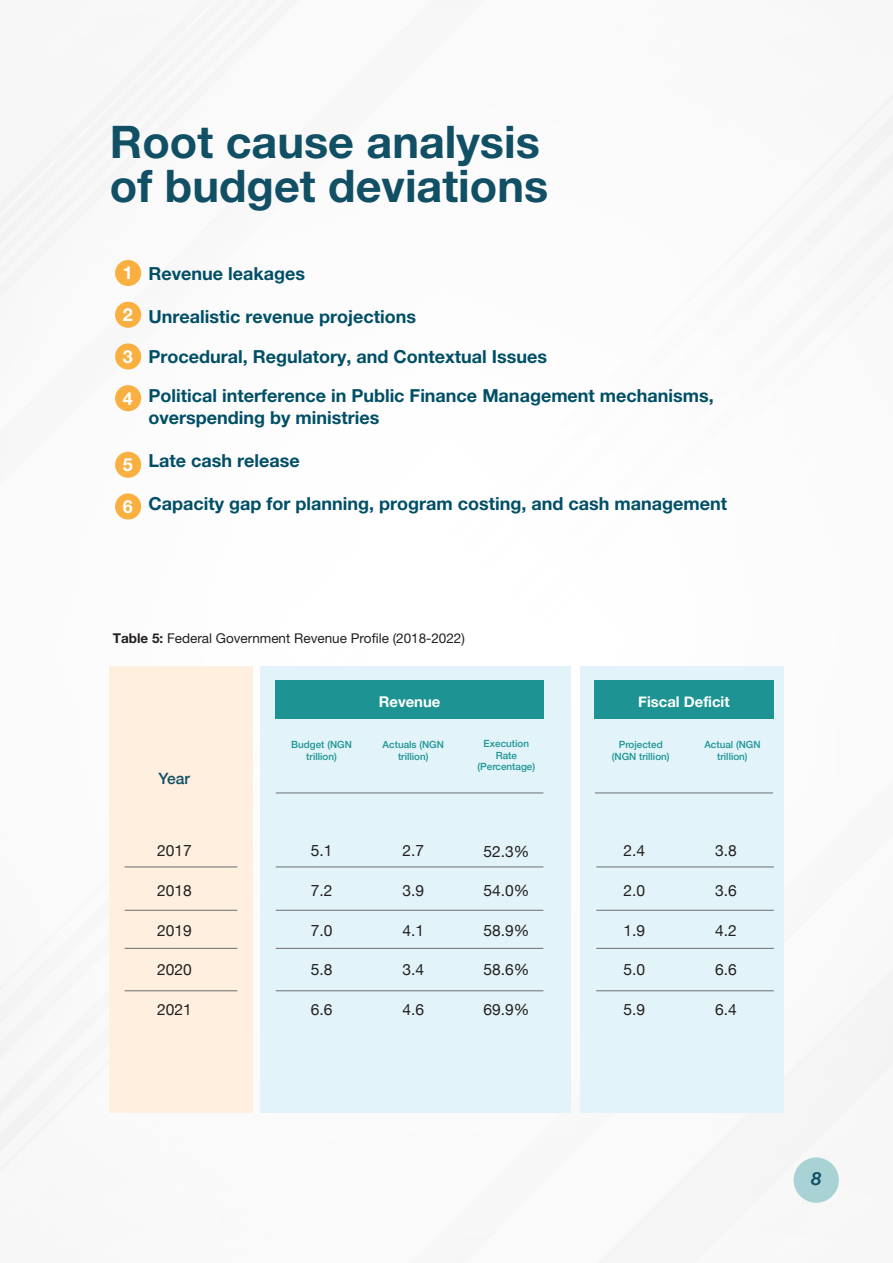
<style>
.page{position:relative;width:893px;height:1263px;background:#fff}
.page>*{position:absolute;margin:0;border:0;box-sizing:border-box;transform-origin:0 0}
.t1{font:700 45px/43.5px "Helvetica Neue LT Pro";color:#114f65}
.t2{font:700 18px/21.6px "Helvetica Neue LT Pro";color:#004f66}
.t3{font:700 18px "Helvetica Neue LT Pro";color:#fff}
.t4{font:italic 500 18px "Helvetica Neue LT Pro";color:#114f65}
.t5{font:15.6px "Helvetica Neue";color:#231f20}
.t6{font:500 15.6px "Helvetica Neue";color:#105065}
.t7{font:700 14.85px "Helvetica Neue";color:#fff}
.t8{font:13.5px "Helvetica Neue LT Pro";color:#231f20}
.t9{font:500 9.9px/11.6px "Helvetica Neue";color:#1d9493;text-align:center}
.s1{font-weight:700}
</style>
<div class="page">
<img style="left:0;top:0;width:893px;height:1263px">
<div style="left:794px;top:1157px;width:45px;height:46px;background:#a9d2d5;border-radius:50%"></div>
<div style="left:115px;top:260px;width:26px;height:26px;background:#fab040;border-radius:50%"></div>
<div style="left:115px;top:302px;width:26px;height:26px;background:#fab040;border-radius:50%"></div>
<div style="left:115px;top:343px;width:26px;height:27px;background:#fab040;border-radius:50%"></div>
<div style="left:115px;top:385px;width:26px;height:26px;background:#fab040;border-radius:50%"></div>
<div style="left:115px;top:452px;width:26px;height:26px;background:#fab040;border-radius:50%"></div>
<div style="left:115px;top:493px;width:26px;height:26px;background:#fab040;border-radius:50%"></div>
<div style="left:109px;top:666px;width:144px;height:447px;background:#feefde"></div>
<div style="left:260px;top:666px;width:311px;height:447px;background:#e2f4f9"></div>
<hr style="left:125px;top:867px;width:112px;height:1px;background:#6c6d70">
<hr style="left:125px;top:910px;width:112px;height:1px;background:#6c6d70">
<hr style="left:125px;top:948px;width:112px;height:1px;background:#6c6d70">
<hr style="left:125px;top:990px;width:112px;height:1px;background:#6c6d70">
<hr style="left:276px;top:867px;width:267px;height:1px;background:#6c6d70">
<hr style="left:276px;top:910px;width:267px;height:1px;background:#6c6d70">
<hr style="left:276px;top:948px;width:267px;height:1px;background:#6c6d70">
<hr style="left:276px;top:990px;width:267px;height:1px;background:#6c6d70">
<hr style="left:276px;top:793px;width:267px;height:1px;background:#6c6d70">
<div style="left:275px;top:680px;width:268px;height:38px;background:#1d9493"></div>
<div style="left:579px;top:666px;width:204px;height:447px;background:#e2f4f9"></div>
<hr style="left:595px;top:793px;width:178px;height:1px;background:#6c6d70">
<div style="left:594px;top:680px;width:180px;height:38px;background:#1d9493"></div>
<hr style="left:596px;top:867px;width:178px;height:1px;background:#6c6d70">
<hr style="left:596px;top:910px;width:178px;height:1px;background:#6c6d70">
<hr style="left:596px;top:948px;width:178px;height:1px;background:#6c6d70">
<hr style="left:596px;top:990px;width:178px;height:1px;background:#6c6d70">
<p class="t1" style="left:110px;top:119px;width:440px">Root cause analysis of budget deviations</p>
<p class="t3" style="left:123px;top:262px;width:12px">1</p>
<p class="t3" style="left:123px;top:304px;width:12px">2</p>
<p class="t3" style="left:123px;top:345px;width:12px">3</p>
<p class="t3" style="left:123px;top:387px;width:12px">4</p>
<p class="t3" style="left:123px;top:454px;width:12px">5</p>
<p class="t3" style="left:123px;top:495px;width:12px">6</p>
<p class="t2" style="left:148px;top:262px;width:158px">Revenue leakages</p>
<p class="t2" style="left:148px;top:306px;width:269px">Unrealistic revenue projections</p>
<p class="t2" style="left:148px;top:345px;width:400px">Procedural, Regulatory, and Contextual Issues</p>
<p class="t2" style="left:148px;top:385px;width:567px">Political interference in Public Finance Management mechanisms, overspending by ministries</p>
<p class="t2" style="left:148px;top:450px;width:153px">Late cash release</p>
<p class="t2" style="left:148px;top:493px;width:580px">Capacity gap for planning, program costing, and cash management</p>
<p class="t8" style="left:113px;top:630px;width:354px"><span class="s1">Table 5:</span> Federal Government Revenue Profile (2018-2022)</p>
<p class="t6" style="left:158px;top:766px;width:33px">Year</p>
<p class="t5" style="left:157px;top:840px;width:36px">2017</p>
<p class="t5" style="left:157px;top:879px;width:36px">2018</p>
<p class="t5" style="left:157px;top:919px;width:36px">2019</p>
<p class="t5" style="left:157px;top:958px;width:36px">2020</p>
<p class="t5" style="left:157px;top:998px;width:36px">2021</p>
<p class="t7" style="left:379px;top:690px;width:63px">Revenue</p>
<p class="t9" style="left:291px;top:738px;width:62px">Budget (NGN trillion)</p>
<p class="t9" style="left:383px;top:738px;width:63px">Actuals (NGN trillion)</p>
<p class="t9" style="left:477px;top:737px;width:59px">Execution<br>Rate (Percentage)</p>
<p class="t5" style="left:311px;top:840px;width:23px">5.1</p>
<p class="t5" style="left:311px;top:879px;width:23px">7.2</p>
<p class="t5" style="left:311px;top:919px;width:23px">7.0</p>
<p class="t5" style="left:311px;top:958px;width:23px">5.8</p>
<p class="t5" style="left:311px;top:998px;width:23px">6.6</p>
<p class="t5" style="left:402px;top:840px;width:23px">2.7</p>
<p class="t5" style="left:402px;top:879px;width:23px">3.9</p>
<p class="t5" style="left:402px;top:919px;width:23px">4.1</p>
<p class="t5" style="left:402px;top:958px;width:23px">3.4</p>
<p class="t5" style="left:402px;top:998px;width:23px">4.6</p>
<p class="t5" style="left:483px;top:840px;width:47px">52.3%</p>
<p class="t5" style="left:483px;top:879px;width:47px">54.0%</p>
<p class="t5" style="left:483px;top:919px;width:47px">58.9%</p>
<p class="t5" style="left:483px;top:958px;width:47px">58.6%</p>
<p class="t5" style="left:483px;top:998px;width:47px">69.9%</p>
<p class="t7" style="left:638px;top:690px;width:93px">Fiscal Deficit</p>
<p class="t9" style="left:612px;top:738px;width:59px">Projected (NGN trillion)</p>
<p class="t9" style="left:704px;top:738px;width:58px">Actual (NGN trillion)</p>
<p class="t5" style="left:623px;top:840px;width:23px">2.4</p>
<p class="t5" style="left:623px;top:879px;width:23px">2.0</p>
<p class="t5" style="left:623px;top:919px;width:23px">1.9</p>
<p class="t5" style="left:623px;top:958px;width:23px">5.0</p>
<p class="t5" style="left:623px;top:998px;width:23px">5.9</p>
<p class="t5" style="left:715px;top:840px;width:23px">3.8</p>
<p class="t5" style="left:715px;top:879px;width:23px">3.6</p>
<p class="t5" style="left:715px;top:919px;width:23px">4.2</p>
<p class="t5" style="left:715px;top:958px;width:23px">6.6</p>
<p class="t5" style="left:715px;top:998px;width:23px">6.4</p>
<p class="t4" style="left:811px;top:1168px;width:12px">8</p>
</div>
